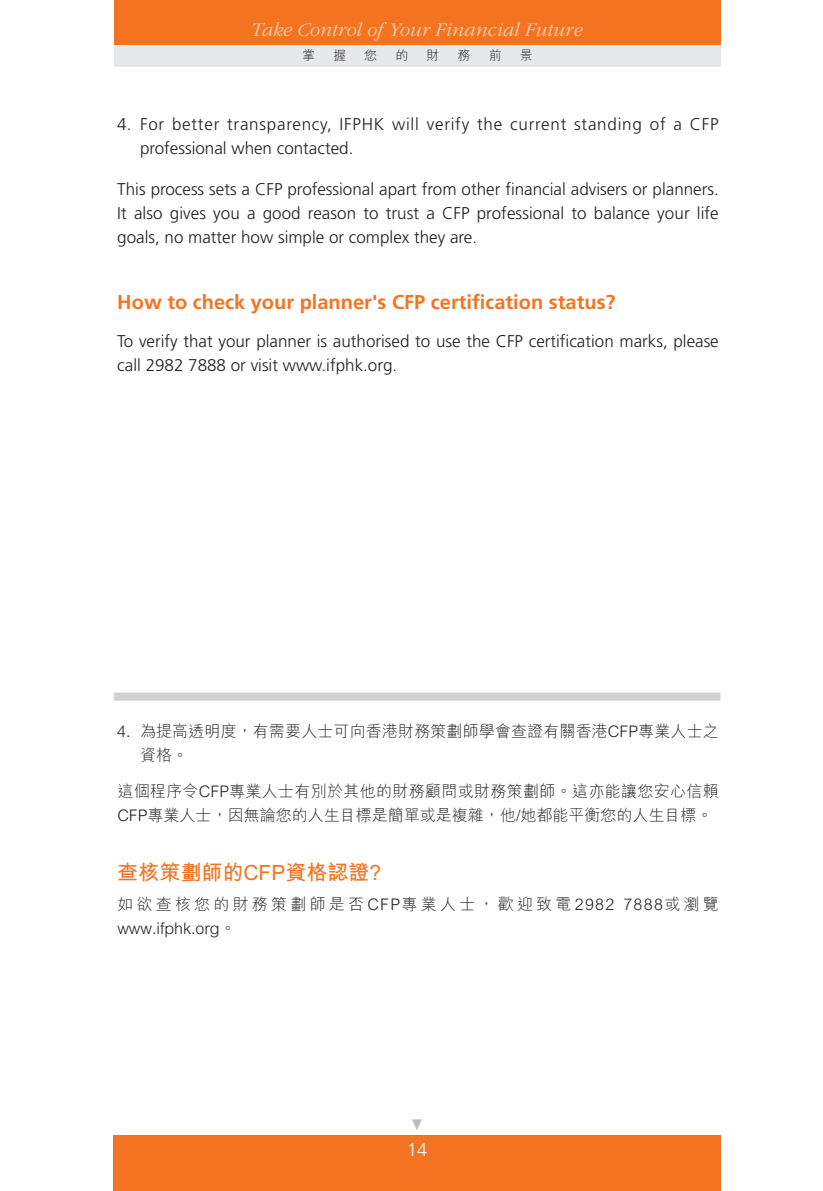
<style>
.page{position:relative;width:823px;height:1191px;background:#fff}
.page>*{position:absolute;margin:0;border:0;box-sizing:border-box;transform-origin:0 0}
.t1{font:700 21px "M Hei";color:#f47321}
.t2{font:700 20px "Frutiger";color:#f47321}
.t3{font:italic 300 20px "Garamond";color:#fcd0af}
.t4{font:300 18px "Frutiger";color:#fff}
.t5{font:300 17px/24px "Frutiger";color:#231f20;text-align:justify}
.t6{font:300 17px/24px "Frutiger";letter-spacing:.045em;color:#231f20}
.t7{font:300 16px/24px "M Hei";letter-spacing:.005em;color:#231f20}
.t8{font:300 16px/24px "M Hei";letter-spacing:.2em;color:#231f20}
.t9{font:700 14px "M Hei";color:#bcbdc0}
.t10{font:300 13px "M Hei";color:#231f20}
</style>
<div class="page">
<div style="left:114px;top:0;width:606px;height:67px;background:#e7e8e9"></div>
<div style="left:114px;top:692px;width:606px;height:8px;background:#d1d2d4"></div>
<div style="left:114px;top:1135px;width:606px;height:56px;background:#f47321"></div>
<div style="left:114px;top:0;width:606px;height:45px;background:#f47321"></div>
<p class="t3" style="left:251px;top:18px;width:332px">Take Control of Your Financial Future</p>
<p class="t10" style="left:302px;top:48px;width:14px">掌</p>
<p class="t10" style="left:333px;top:48px;width:14px">握</p>
<p class="t10" style="left:364px;top:48px;width:14px">您</p>
<p class="t10" style="left:395px;top:48px;width:14px">的</p>
<p class="t10" style="left:426px;top:48px;width:14px">財</p>
<p class="t10" style="left:457px;top:48px;width:14px">務</p>
<p class="t10" style="left:488px;top:48px;width:14px">前</p>
<p class="t10" style="left:519px;top:48px;width:14px">景</p>
<p class="t6" style="left:140px;top:114px;width:580px;text-indent:-23px">4. For better transparency, IFPHK will verify the current standing of a CFP professional when contacted.</p>
<p class="t5" style="left:117px;top:179px;width:602px">This process sets a CFP professional apart from other financial advisers or planners.<br>It also gives you a good reason to trust a CFP professional to balance your life goals, no matter how simple or complex they are.</p>
<p class="t2" style="left:117px;top:294px;width:499px">How to check your planner's CFP certification status?</p>
<p class="t5" style="left:117px;top:330px;width:602px">To verify that your planner is authorised to use the CFP certification marks, please call 2982 7888 or visit www.ifphk.org.</p>
<p class="t7" style="left:140px;top:720px;width:580px;text-indent:-23px">4. 為提高透明度，有需要人士可向香港財務策劃師學會查證有關香港CFP專業人士之資格。</p>
<p class="t7" style="left:117px;top:779px;width:602px">這個程序令CFP專業人士有別於其他的財務顧問或財務策劃師。這亦能讓您安心信賴<br>CFP專業人士，因無論您的人生目標是簡單或是複雜，他/她都能平衡您的人生目標。</p>
<p class="t1" style="left:117px;top:861px;width:265px">查核策劃師的CFP資格認證?</p>
<p class="t8" style="left:117px;top:892px;width:602px">如欲查核您的財務策劃師是否CFP專業人士，歡迎致電2982 7888或瀏覽www.ifphk.org。</p>
<p class="t9" style="left:410px;top:1117px;width:15px">▼</p>
<p class="t4" style="left:407px;top:1142px;width:22px">14</p>
</div>
